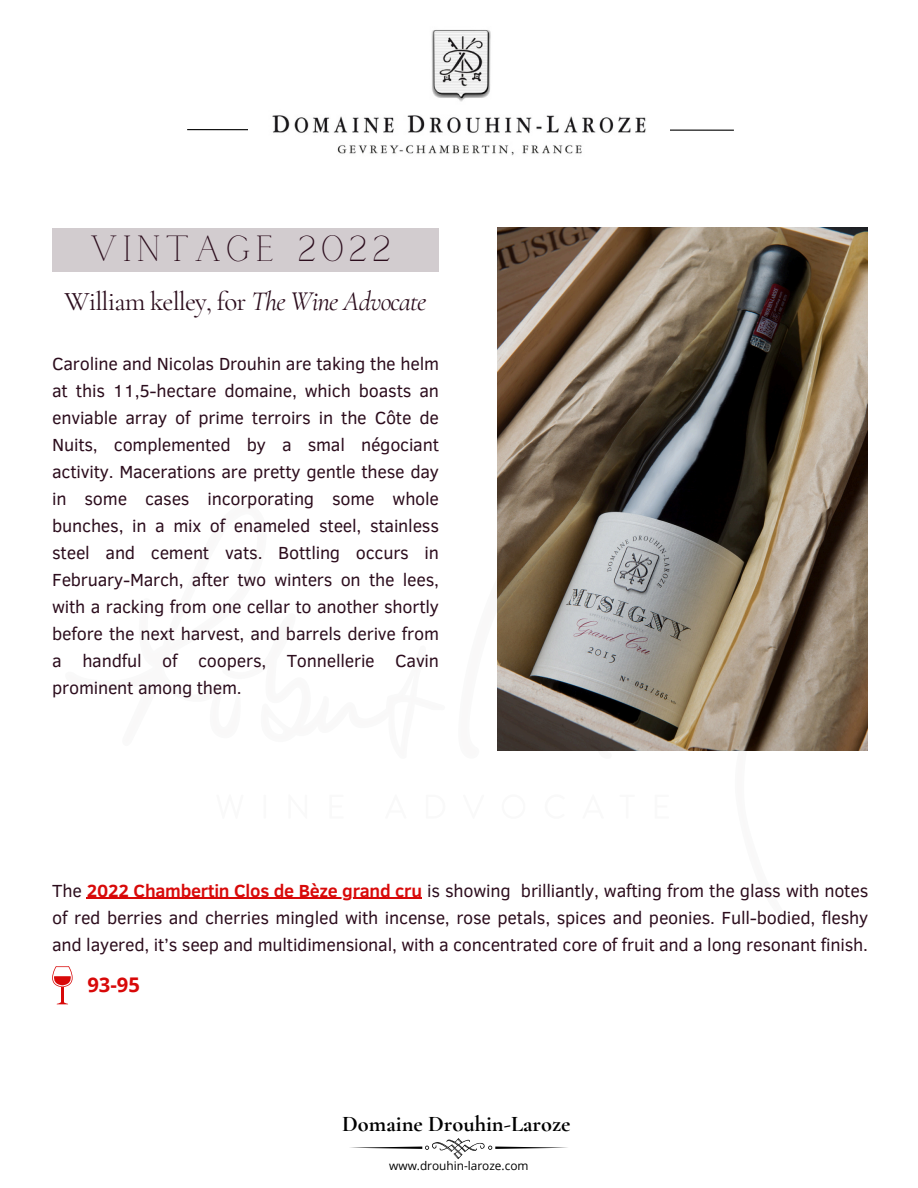
<style>
.page{position:relative;width:918px;height:1188px;background:#fff}
.page>*{position:absolute;margin:0;border:0;box-sizing:border-box;transform-origin:0 0}
.t1{font:36px "Calgary";letter-spacing:.115em;color:#2c0d1d}
.t2{font:27px "Cormorant Garamond";letter-spacing:-.03em;color:#2c0d1d}
.t3{font:700 22.35px "Cormorant Garamond";color:#000}
.t4{font:700 20.25px "Open Sans";color:#d80909}
.t5{font:18px/27px "Clear Sans";letter-spacing:-.01em;color:#2c0d1d;text-align:justify}
.t6{font:11.85px "Open Sans";color:#000}
.s1{font-style:italic}
.s2{font-weight:700;color:#d80909}
</style>
<div class="page">
<svg style="left:187px;top:129px;width:547px;height:2px"></svg>
<div style="left:52px;top:228px;width:387px;height:44px;background:#d2cccf"></div>
<svg style="left:350px;top:1138px;width:218px;height:21px"></svg>
<img style="left:498px;top:228px;width:370px;height:523px">
<img style="left:248px;top:30px;width:421px;height:126px">
<hr style="left:87px;top:898px;width:335px;height:1px;background:#d80909">
<svg style="left:52px;top:966px;width:20px;height:38px"></svg>
<p class="t1" style="left:90px;top:229px;width:303px">VINTAGE 2022</p>
<p class="t2" style="left:65px;top:285px;width:363px">William kelley, for <span class="s1">The Wine Advocate</span></p>
<p class="t5" style="left:52px;top:350px;width:388px">Caroline and Nicolas Drouhin are taking the helm at this 11,5-hectare domaine, which boasts an enviable array of prime terroirs in the Côte de Nuits, complemented by a smal négociant activity. Macerations are pretty gentle these day in some cases incorporating some whole bunches, in a mix of enameled steel, stainless steel and cement vats. Bottling occurs in February-March, after two winters on the lees, with a racking from one cellar to another shortly before the next harvest, and barrels derive from a handful of coopers, Tonnellerie Cavin prominent among them.</p>
<p class="t5" style="left:52px;top:876px;width:818px">The <span class="s2">2022 Chambertin Clos de Bèze grand cru</span> is showing brilliantly, wafting from the glass with notes</p>
<h3 class="t5" style="left:52px;top:903px;width:818px">of red berries and cherries mingled with incense, rose petals, spices and peonies. Full-bodied, fleshy and layered, it’s seep and multidimensional, with a concentrated core of fruit and a long resonant finish.</h3>
<h3 class="t4" style="left:87px;top:971px;width:54px">93-95</h3>
<h1 class="t3" style="left:342px;top:1110px;width:230px">Domaine Drouhin-Laroze</h1>
<p class="t6" style="left:389px;top:1157px;width:141px">www.drouhin-laroze.com</p>
</div>
